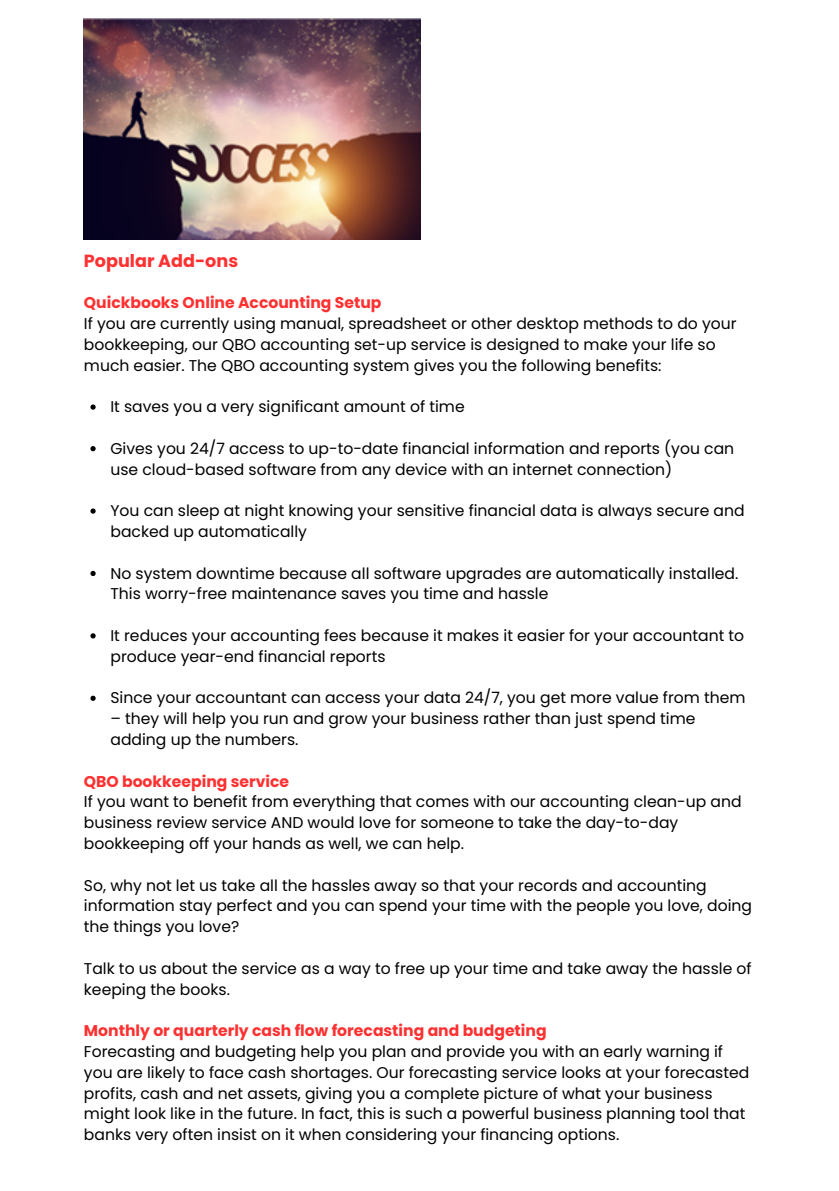
<style>
.page{position:relative;width:839px;height:1191px;background:#fff}
.page>*{position:absolute;margin:0;border:0;box-sizing:border-box;transform-origin:0 0}
.t1{font:700 17.6px "Poppins";color:#ff3131}
.t2{font:15.6px/20.8px "Poppins";color:#000}
.t3{font:700 15.6px "Poppins";color:#ff3131}
</style>
<div class="page">
<img style="left:84px;top:19px;width:336px;height:220px">
<svg style="left:90px;top:404px;width:6px;height:6px"></svg>
<svg style="left:90px;top:446px;width:6px;height:5px"></svg>
<svg style="left:90px;top:508px;width:6px;height:6px"></svg>
<svg style="left:90px;top:571px;width:6px;height:5px"></svg>
<svg style="left:90px;top:633px;width:6px;height:5px"></svg>
<svg style="left:90px;top:696px;width:6px;height:5px"></svg>
<p class="t1" style="left:84px;top:248px;width:156px">Popular Add-ons</p>
<h1 class="t3" style="left:84px;top:292px;width:299px">Quickbooks Online Accounting Setup</h1>
<p class="t2" style="left:84px;top:313px;width:654px">If you are currently using manual, spreadsheet or other desktop methods to do your bookkeeping, our QBO accounting set-up service is designed to make your life so much easier. The QBO accounting system gives you the following benefits:</p>
<p class="t2" style="left:110px;top:396px;width:356px">It saves you a very significant amount of time</p>
<p class="t2" style="left:110px;top:438px;width:625px">Gives you 24/7 access to up-to-date financial information and reports (you can use cloud-based software from any device with an internet connection)</p>
<p class="t2" style="left:110px;top:500px;width:635px">You can sleep at night knowing your sensitive financial data is always secure and backed up automatically</p>
<p class="t2" style="left:110px;top:563px;width:629px">No system downtime because all software upgrades are automatically installed.<br>This worry-free maintenance saves you time and hassle</p>
<p class="t2" style="left:110px;top:625px;width:635px">It reduces your accounting fees because it makes it easier for your accountant to produce year-end financial reports</p>
<p class="t2" style="left:110px;top:688px;width:636px">Since your accountant can access your data 24/7, you get more value from them</p>
<p class="t2" style="left:110px;top:708px;width:586px">– they will help you run and grow your business rather than just spend time adding up the numbers.</p>
<p class="t3" style="left:84px;top:770px;width:207px">QBO bookkeeping service</p>
<p class="t2" style="left:84px;top:792px;width:659px">If you want to benefit from everything that comes with our accounting clean-up and business review service AND would love for someone to take the day-to-day bookkeeping off your hands as well, we can help.</p>
<p class="t2" style="left:84px;top:875px;width:669px">So, why not let us take all the hassles away so that your records and accounting information stay perfect and you can spend your time with the people you love, doing the things you love?</p>
<p class="t2" style="left:84px;top:958px;width:669px">Talk to us about the service as a way to free up your time and take away the hassle of keeping the books.</p>
<p class="t3" style="left:84px;top:1020px;width:464px">Monthly or quarterly cash flow forecasting and budgeting</p>
<p class="t2" style="left:84px;top:1041px;width:667px">Forecasting and budgeting help you plan and provide you with an early warning if you are likely to face cash shortages. Our forecasting service looks at your forecasted profits, cash and net assets, giving you a complete picture of what your business might look like in the future. In fact, this is such a powerful business planning tool that banks very often insist on it when considering your financing options.</p>
</div>
